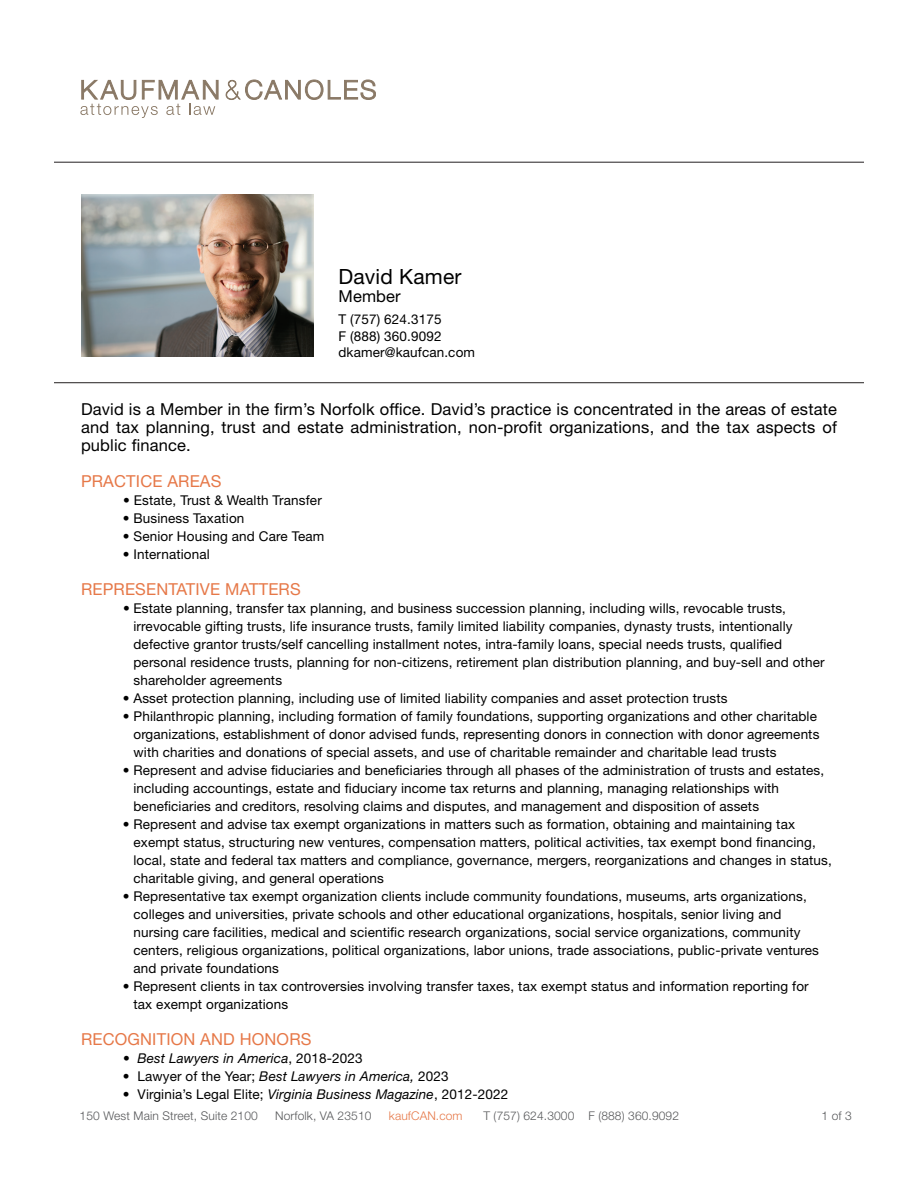
<style>
.page{position:relative;width:918px;height:1188px;background:#fff}
.page>*{position:absolute;margin:0;border:0;box-sizing:border-box;transform-origin:0 0}
.t1{font:21px "Helvetica Neue LT Std";letter-spacing:.01em;color:#000}
.t2{font:16.5px/18px "Helvetica Neue LT Std";letter-spacing:.01em;color:#000;text-align:justify}
.t3{font:16.5px "Helvetica Neue LT Std";letter-spacing:.01em;color:#e67848}
.t4{font:13.5px/18px "Helvetica Neue LT Std";letter-spacing:.01em;color:#000}
.t5{font:italic 13.5px "Helvetica Neue LT Std";letter-spacing:.01em;color:#000}
.t6{font:300 12px "Helvetica Neue LT Std";letter-spacing:.01em;color:#57585a}
.t7{font:300 12px "Helvetica Neue LT Std";letter-spacing:.01em;color:#e67848}
.s1{font-style:normal}
.s2{font-style:italic}
</style>
<div class="page">
<svg style="left:226px;top:80px;width:150px;height:20px"></svg>
<svg style="left:80px;top:80px;width:138px;height:38px"></svg>
<hr style="left:54px;top:162px;width:810px;height:1px;background:#231f20">
<img style="left:81px;top:195px;width:233px;height:162px">
<hr style="left:54px;top:382px;width:810px;height:1px;background:#231f20">
<p class="t1" style="left:338px;top:264px;width:125px">David Kamer</p>
<p class="t2" style="left:338px;top:287px;width:64px">Member</p>
<p class="t4" style="left:338px;top:311px;width:105px">T (757) 624.3175</p>
<p class="t4" style="left:338px;top:327px;width:105px">F (888) 360.9092</p>
<p class="t4" style="left:338px;top:343px;width:138px">dkamer@kaufcan.com</p>
<p class="t2" style="left:81px;top:400px;width:758px">David is a Member in the firm’s Norfolk office. David’s practice is concentrated in the areas of estate and tax planning, trust and estate administration, non-profit organizations, and the tax aspects of public finance.</p>
<p class="t3" style="left:81px;top:472px;width:142px">PRACTICE AREAS</p>
<p class="t4" style="left:123px;top:491px;width:200px">• Estate, Trust &amp; Wealth Transfer</p>
<p class="t4" style="left:123px;top:509px;width:123px">• Business Taxation</p>
<p class="t4" style="left:123px;top:527px;width:203px">• Senior Housing and Care Team</p>
<p class="t4" style="left:123px;top:545px;width:88px">• International</p>
<p class="t3" style="left:81px;top:580px;width:221px">REPRESENTATIVE MATTERS</p>
<p class="t4" style="left:134px;top:599px;width:661px;text-indent:-11px">• Estate planning, transfer tax planning, and business succession planning, including wills, revocable trusts, irrevocable gifting trusts, life insurance trusts, family limited liability companies, dynasty trusts, intentionally</p>
<p class="t4" style="left:134px;top:635px;width:650px">defective grantor trusts/self cancelling installment notes, intra-family loans, special needs trusts, qualified</p>
<p class="t4" style="left:134px;top:653px;width:693px">personal residence trusts, planning for non-citizens, retirement plan distribution planning, and buy-sell and other shareholder agreements</p>
<p class="t4" style="left:123px;top:689px;width:606px">• Asset protection planning, including use of limited liability companies and asset protection trusts</p>
<p class="t4" style="left:134px;top:707px;width:687px;text-indent:-11px">• Philanthropic planning, including formation of family foundations, supporting organizations and other charitable organizations, establishment of donor advised funds, representing donors in connection with donor agreements with charities and donations of special assets, and use of charitable remainder and charitable lead trusts</p>
<p class="t4" style="left:134px;top:761px;width:692px;text-indent:-11px">• Represent and advise fiduciaries and beneficiaries through all phases of the administration of trusts and estates, including accountings, estate and fiduciary income tax returns and planning, managing relationships with</p>
<p class="t4" style="left:134px;top:797px;width:627px">beneficiaries and creditors, resolving claims and disputes, and management and disposition of assets</p>
<p class="t4" style="left:134px;top:815px;width:684px;text-indent:-11px">• Represent and advise tax exempt organizations in matters such as formation, obtaining and maintaining tax exempt status, structuring new ventures, compensation matters, political activities, tax exempt bond financing,</p>
<p class="t4" style="left:134px;top:851px;width:700px">local, state and federal tax matters and compliance, governance, mergers, reorganizations and changes in status, charitable giving, and general operations</p>
<p class="t4" style="left:123px;top:887px;width:685px">• Representative tax exempt organization clients include community foundations, museums, arts organizations,</p>
<p class="t4" style="left:134px;top:905px;width:649px">colleges and universities, private schools and other educational organizations, hospitals, senior living and</p>
<p class="t4" style="left:134px;top:923px;width:669px">nursing care facilities, medical and scientific research organizations, social service organizations, community</p>
<p class="t4" style="left:134px;top:941px;width:687px">centers, religious organizations, political organizations, labor unions, trade associations, public-private ventures and private foundations</p>
<p class="t4" style="left:134px;top:977px;width:677px;text-indent:-11px">• Represent clients in tax controversies involving transfer taxes, tax exempt status and information reporting for tax exempt organizations</p>
<p class="t3" style="left:81px;top:1030px;width:232px">RECOGNITION AND HONORS</p>
<p class="t5" style="left:123px;top:1050px;width:241px"><span class="s1">•</span> Best Lawyers in America<span class="s1">, 2018-2023</span></p>
<p class="t4" style="left:123px;top:1067px;width:327px">• Lawyer of the Year; <span class="s2">Best Lawyers in America,</span> 2023</p>
<p class="t4" style="left:123px;top:1085px;width:387px">• Virginia’s Legal Elite; <span class="s2">Virginia Business Magazine</span>, 2012-2022</p>
<p class="t6" style="left:80px;top:1108px;width:180px">150 West Main Street, Suite 2100</p>
<p class="t6" style="left:275px;top:1108px;width:98px">Norfolk, VA 23510</p>
<p class="t7" style="left:389px;top:1108px;width:75px">kaufCAN.com</p>
<p class="t6" style="left:483px;top:1108px;width:197px">T (757) 624.3000 F (888) 360.9092</p>
<p class="t6" style="left:822px;top:1108px;width:32px">1 of 3</p>
</div>
